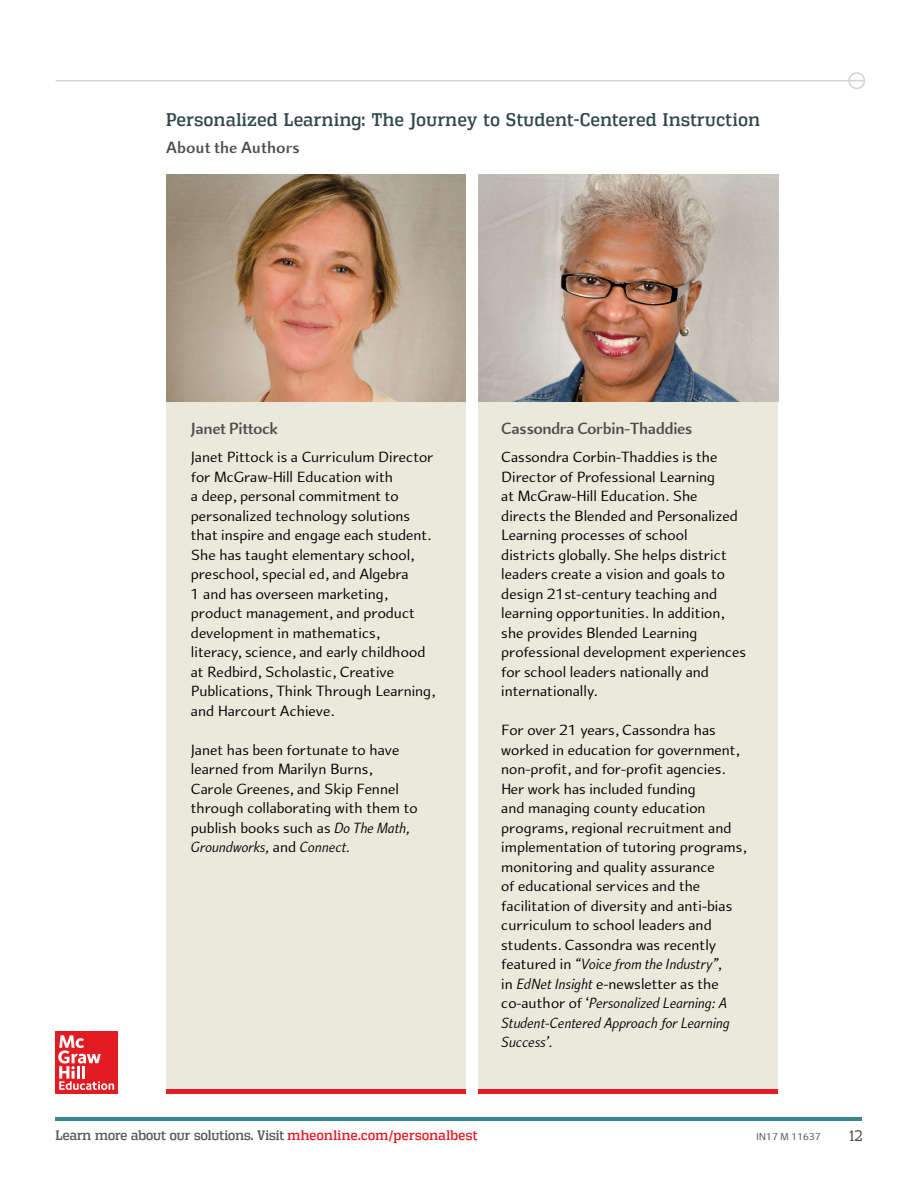
<style>
.page{position:relative;width:918px;height:1188px;background:#fff}
.page>*{position:absolute;margin:0;border:0;box-sizing:border-box;transform-origin:0 0}
.t1{font:18px "Vectipede Rg";letter-spacing:.03em;color:#32484c}
.t2{font:700 17.25px "Arum Sans";color:#4d4d4f}
.t3{font:700 17.25px "Arum Sans";letter-spacing:.03em;color:#4d4d4f}
.t4{font:15.75px/19.5px "Arum Sans";color:#000}
.t5{font:15px "Vectipede Bk";color:#4d4d4f}
.t6{font:13.5px "Vectipede Rg";color:#58595b}
.t7{font:10.5px "Arum Sans";color:#4d4d4f}
.s1{font-style:italic}
.s2{color:#e31b22}
</style>
<div class="page">
<hr style="left:56px;top:1118px;width:806px;height:3px;background:#39858e">
<div style="left:848px;top:72px;width:17px;height:17px;border:2px solid #d1d3d4;border-radius:50%"></div>
<hr style="left:56px;top:80px;width:808px;height:1px;background:#d1d3d4">
<div style="left:56px;top:1031px;width:62px;height:63px;background:#e31b23"></div>
<svg style="left:58px;top:1035px;width:56px;height:55px"></svg>
<div style="left:479px;top:175px;width:299px;height:915px;background:#ebe9db"></div>
<div style="left:166px;top:175px;width:299px;height:915px;background:#ebe9db"></div>
<hr style="left:479px;top:1090px;width:299px;height:4px;background:#e31b22">
<hr style="left:166px;top:1090px;width:299px;height:4px;background:#e31b22">
<img style="left:479px;top:175px;width:299px;height:226px">
<img style="left:166px;top:175px;width:299px;height:226px">
<p class="t1" style="left:166px;top:109px;width:595px">Personalized Learning: The Journey to Student-Centered Instruction</p>
<p class="t3" style="left:166px;top:137px;width:135px">About the Authors</p>
<p class="t2" style="left:191px;top:418px;width:88px">Janet Pittock</p>
<p class="t4" style="left:191px;top:448px;width:246px">Janet Pittock is a Curriculum Director for McGraw-Hill Education with<br>a deep, personal commitment to personalized technology solutions that inspire and engage each student.<br>She has taught elementary school, preschool, special ed, and Algebra<br>1 and has overseen marketing, product management, and product development in mathematics,<br>literacy, science, and early childhood at Redbird, Scholastic, Creative Publications, Think Through Learning, and Harcourt Achieve.</p>
<p class="t4" style="left:191px;top:740px;width:228px">Janet has been fortunate to have learned from Marilyn Burns,<br>Carole Greenes, and Skip Fennel through collaborating with them to publish books such as <span class="s1">Do The Math,<br>Groundworks,</span> and <span class="s1">Connect.</span></p>
<p class="t2" style="left:501px;top:418px;width:192px">Cassondra Corbin-Thaddies</p>
<p class="t4" style="left:501px;top:448px;width:246px">Cassondra Corbin-Thaddies is the Director of Professional Learning<br>at McGraw-Hill Education. She directs the Blended and Personalized Learning processes of school<br>districts globally. She helps district leaders create a vision and goals to design 21st-century teaching and learning opportunities. In addition, she provides Blended Learning professional development experiences for school leaders nationally and internationally.</p>
<p class="t4" style="left:501px;top:721px;width:247px">For over 21 years, Cassondra has worked in education for government, non-profit, and for-profit agencies.<br>Her work has included funding<br>and managing county education programs, regional recruitment and implementation of tutoring programs, monitoring and quality assurance<br>of educational services and the facilitation of diversity and anti-bias curriculum to school leaders and students. Cassondra was recently featured in <span class="s1">“Voice from the Industry”</span>,<br>in <span class="s1">EdNet Insight</span> e-newsletter as the co-author of ‘<span class="s1">Personalized Learning: A Student-Centered Approach for Learning Success’.</span></p>
<p class="t6" style="left:56px;top:1127px;width:423px">Learn more about our solutions. Visit <span class="s2">mheonline.com/personalbest</span></p>
<p class="t7" style="left:756px;top:1131px;width:66px">IN17 M 11637</p>
<p class="t5" style="left:849px;top:1127px;width:15px">12</p>
</div>
